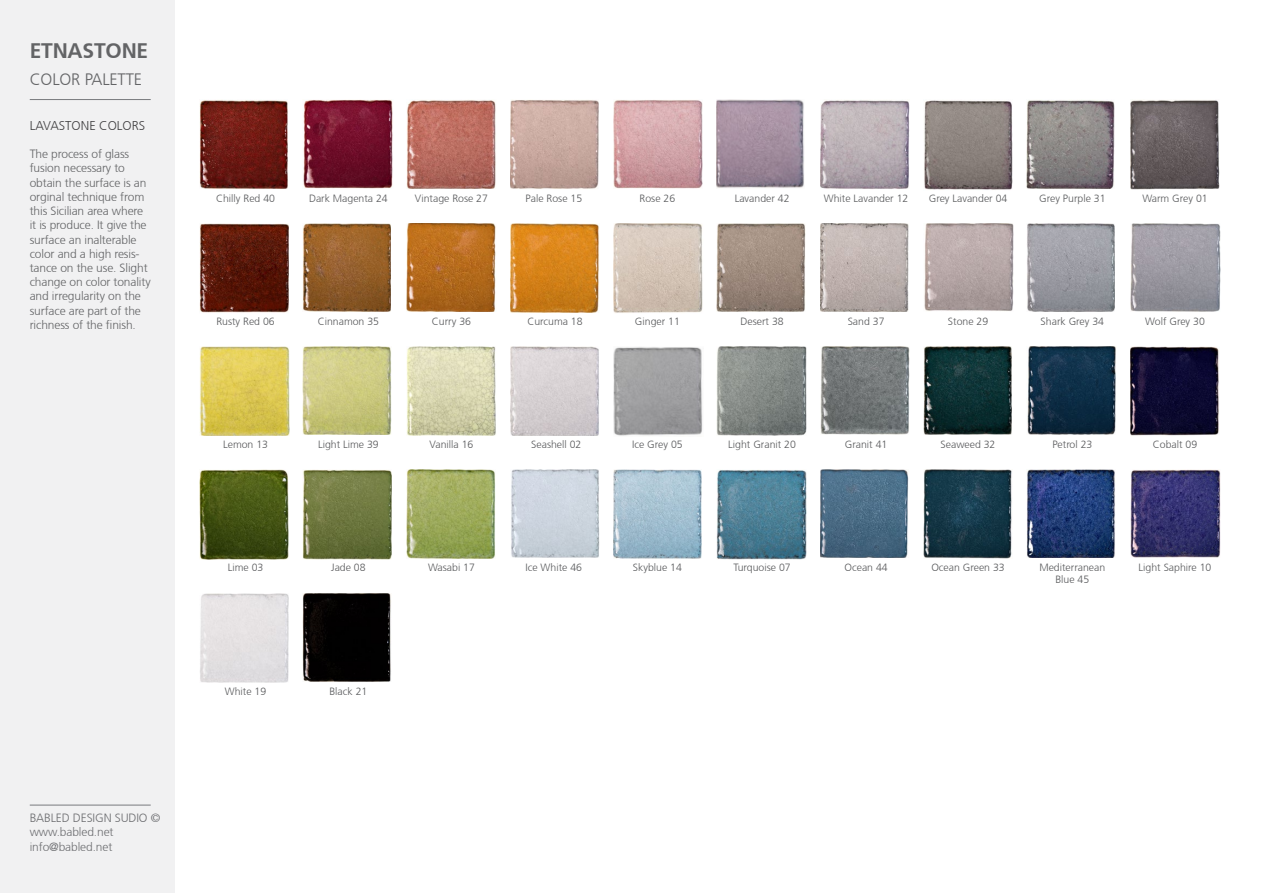
<style>
.page{position:relative;width:1263px;height:893px;background:#fff}
.page>*{position:absolute;margin:0;border:0;box-sizing:border-box;transform-origin:0 0}
.t1{font:700 21px "Frutiger CE";letter-spacing:-.01em;color:#636466}
.t2{font:300 16.5px "Frutiger CE";letter-spacing:-.01em;color:#636466}
.t3{font:300 12.75px "Frutiger CE";color:#414042}
.t4{font:300 12px/14.2px "Frutiger CE";letter-spacing:-.01em;color:#636466}
.t5{font:300 12px/14.4px "Frutiger CE";letter-spacing:-.01em;color:#6d6e71}
.t6{font:300 10.5px/12px "Frutiger CE";color:#58595b;text-align:center}
</style>
<div class="page">
<img style="left:200px;top:100px;width:88px;height:89px">
<img style="left:303px;top:100px;width:90px;height:88px">
<img style="left:407px;top:100px;width:89px;height:89px">
<img style="left:613px;top:100px;width:89px;height:88px">
<img style="left:510px;top:100px;width:89px;height:89px">
<img style="left:716px;top:100px;width:88px;height:88px">
<img style="left:820px;top:100px;width:89px;height:89px">
<img style="left:924px;top:100px;width:88px;height:90px">
<img style="left:1026px;top:100px;width:88px;height:89px">
<img style="left:1130px;top:100px;width:89px;height:89px">
<img style="left:613px;top:223px;width:90px;height:90px">
<img style="left:200px;top:223px;width:88px;height:90px">
<img style="left:303px;top:223px;width:88px;height:89px">
<img style="left:407px;top:223px;width:89px;height:89px">
<img style="left:510px;top:223px;width:89px;height:89px">
<img style="left:716px;top:223px;width:89px;height:89px">
<img style="left:820px;top:223px;width:88px;height:89px">
<img style="left:924px;top:223px;width:90px;height:88px">
<img style="left:1027px;top:223px;width:88px;height:89px">
<img style="left:1130px;top:223px;width:90px;height:88px">
<img style="left:510px;top:346px;width:89px;height:90px">
<img style="left:200px;top:346px;width:90px;height:90px">
<img style="left:303px;top:346px;width:88px;height:89px">
<img style="left:407px;top:346px;width:89px;height:90px">
<img style="left:613px;top:347px;width:90px;height:89px">
<img style="left:716px;top:346px;width:90px;height:90px">
<img style="left:820px;top:346px;width:89px;height:88px">
<img style="left:924px;top:346px;width:87px;height:89px">
<img style="left:1027px;top:346px;width:89px;height:89px">
<img style="left:1130px;top:346px;width:89px;height:90px">
<img style="left:200px;top:469px;width:88px;height:91px">
<img style="left:303px;top:469px;width:89px;height:91px">
<img style="left:407px;top:469px;width:88px;height:90px">
<img style="left:511px;top:469px;width:88px;height:89px">
<img style="left:613px;top:469px;width:89px;height:90px">
<img style="left:820px;top:469px;width:88px;height:89px">
<img style="left:924px;top:469px;width:88px;height:89px">
<img style="left:1027px;top:469px;width:88px;height:89px">
<img style="left:1130px;top:469px;width:90px;height:89px">
<img style="left:716px;top:470px;width:90px;height:90px">
<img style="left:200px;top:593px;width:89px;height:90px">
<img style="left:303px;top:593px;width:88px;height:89px">
<div style="left:0;top:0;width:175px;height:893px;background:#f1f1f2"></div>
<hr style="left:30px;top:805px;width:121px;height:1px;background:#808285">
<hr style="left:30px;top:99px;width:121px;height:1px;background:#808285">
<h1 class="t1" style="left:30px;top:38px;width:120px">ETNASTONE</h1>
<h2 class="t2" style="left:30px;top:70px;width:114px">COLOR PALETTE</h2>
<p class="t3" style="left:30px;top:118px;width:117px">LAVASTONE COLORS</p>
<p class="t4" style="left:30px;top:147px;width:122px">The process of glass fusion necessary to obtain the surface is an orginal technique from this Sicilian area where it is produce. It give the surface an inalterable color and a high resis&shy;tance on the use. Slight change on color tonality and irregularity on the surface are part of the richness of the finish.</p>
<p class="t5" style="left:30px;top:810px;width:132px">BABLED DESIGN SUDIO © www.babled.net info@babled.net</p>
<p class="t6" style="left:216px;top:192px;width:60px">Chilly Red 40</p>
<p class="t6" style="left:309px;top:192px;width:80px">Dark Magenta 24</p>
<p class="t6" style="left:415px;top:192px;width:75px">Vintage Rose 27</p>
<p class="t6" style="left:526px;top:192px;width:58px">Pale Rose 15</p>
<p class="t6" style="left:640px;top:192px;width:37px">Rose 26</p>
<p class="t6" style="left:735px;top:192px;width:56px">Lavander 42</p>
<p class="t6" style="left:824px;top:192px;width:86px">White Lavander 12</p>
<p class="t6" style="left:929px;top:192px;width:80px">Grey Lavander 04</p>
<p class="t6" style="left:1039px;top:192px;width:68px">Grey Purple 31</p>
<p class="t6" style="left:1142px;top:192px;width:67px">Warm Grey 01</p>
<p class="t6" style="left:216px;top:315px;width:60px">Rusty Red 06</p>
<p class="t6" style="left:318px;top:315px;width:63px">Cinnamon 35</p>
<p class="t6" style="left:432px;top:315px;width:41px">Curry 36</p>
<p class="t6" style="left:527px;top:315px;width:57px">Curcuma 18</p>
<p class="t6" style="left:635px;top:315px;width:46px">Ginger 11</p>
<p class="t6" style="left:740px;top:315px;width:45px">Desert 38</p>
<p class="t6" style="left:848px;top:315px;width:38px">Sand 37</p>
<p class="t6" style="left:948px;top:315px;width:42px">Stone 29</p>
<p class="t6" style="left:1041px;top:315px;width:65px">Shark Grey 34</p>
<p class="t6" style="left:1145px;top:315px;width:61px">Wolf Grey 30</p>
<p class="t6" style="left:223px;top:438px;width:46px">Lemon 13</p>
<p class="t6" style="left:318px;top:438px;width:62px">Light Lime 39</p>
<p class="t6" style="left:430px;top:438px;width:45px">Vanilla 16</p>
<p class="t6" style="left:531px;top:438px;width:52px">Seashell 02</p>
<p class="t6" style="left:632px;top:438px;width:52px">Ice Grey 05</p>
<p class="t6" style="left:728px;top:438px;width:69px">Light Granit 20</p>
<p class="t6" style="left:845px;top:438px;width:44px">Granit 41</p>
<p class="t6" style="left:941px;top:438px;width:56px">Seaweed 32</p>
<p class="t6" style="left:1052px;top:438px;width:42px">Petrol 23</p>
<p class="t6" style="left:1153px;top:438px;width:46px">Cobalt 09</p>
<p class="t6" style="left:228px;top:562px;width:37px">Lime 03</p>
<p class="t6" style="left:331px;top:562px;width:36px">Jade 08</p>
<p class="t6" style="left:428px;top:562px;width:48px">Wasabi 17</p>
<p class="t6" style="left:525px;top:562px;width:58px">Ice White 46</p>
<p class="t6" style="left:633px;top:562px;width:51px">Skyblue 14</p>
<p class="t6" style="left:733px;top:562px;width:59px">Turquoise 07</p>
<p class="t6" style="left:844px;top:562px;width:45px">Ocean 44</p>
<p class="t6" style="left:931px;top:562px;width:75px">Ocean Green 33</p>
<p class="t6" style="left:1039px;top:562px;width:67px">Mediterranean<br>Blue 45</p>
<p class="t6" style="left:1138px;top:562px;width:74px">Light Saphire 10</p>
<p class="t6" style="left:225px;top:685px;width:43px">White 19</p>
<p class="t6" style="left:329px;top:685px;width:39px">Black 21</p>
</div>
